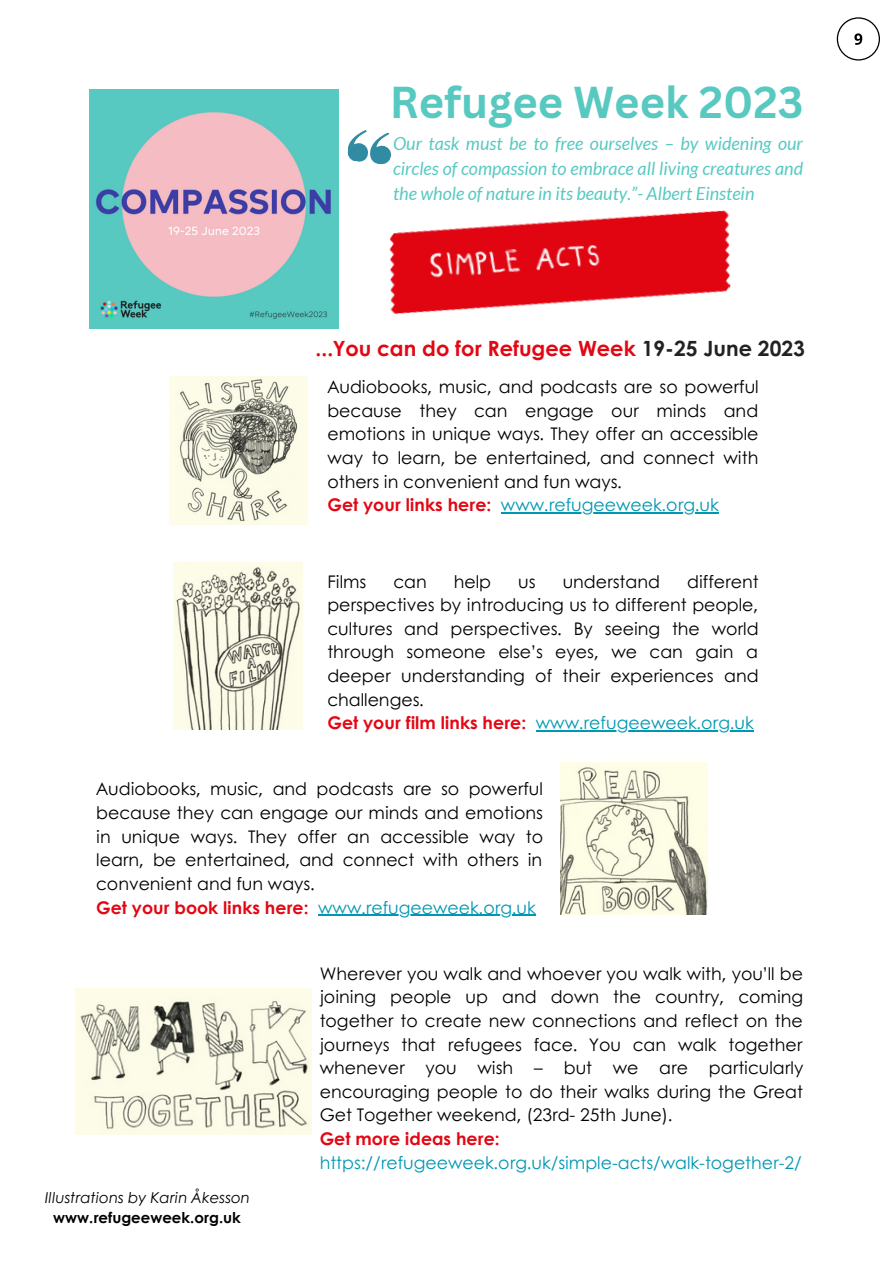
<style>
.page{position:relative;width:893px;height:1264px;background:#fff}
.page>*{position:absolute;margin:0;border:0;box-sizing:border-box;transform-origin:0 0}
.t1{font:700 43.5px "Canva Sans";color:#58c9c1}
.t2{font:700 21px "Century Gothic";color:#e30613}
.t3{font:italic 18px/24.8px "Lato";color:#58c9c1;text-align:justify}
.t4{font:17.4px/23.5px "Century Gothic";color:#000;text-align:justify}
.t5{font:17.4px "Century Gothic";color:#0097b2}
.t6{font:700 17.4px "Century Gothic";color:#e30613}
.t7{font:italic 15px "Century Gothic";color:#000}
.t8{font:700 15px "Century Gothic";color:#000}
.s1{color:#222}
.s2{font-weight:700;color:#e30613}
</style>
<div class="page">
<img style="left:89px;top:89px;width:250px;height:240px">
<svg style="left:347px;top:130px;width:44px;height:34px"></svg>
<img style="left:169px;top:377px;width:138px;height:147px">
<img style="left:389px;top:210px;width:342px;height:104px">
<img style="left:173px;top:563px;width:130px;height:166px">
<img style="left:560px;top:762px;width:147px;height:152px">
<hr style="left:501px;top:512px;width:217px;height:1px;background:#0097b2">
<hr style="left:536px;top:730px;width:217px;height:1px;background:#0097b2">
<hr style="left:318px;top:914px;width:218px;height:1px;background:#0097b2">
<svg style="left:836px;top:17px;width:43px;height:44px"></svg>
<img style="left:76px;top:988px;width:236px;height:146px">
<p class="t1" style="left:389px;top:71px;width:415px">Refugee Week 2023</p>
<p class="t3" style="left:393px;top:131px;width:411px">Our task must be to free ourselves – by widening our circles of compassion to embrace all living creatures and the whole of nature in its beauty.”- Albert Einstein</p>
<p class="t2" style="left:315px;top:333px;width:491px">...You can do for Refugee Week <span class="s1">19-25 June 2023</span></p>
<p class="t4" style="left:327px;top:374px;width:433px">Audiobooks, music, and podcasts are so powerful because they can engage our minds and emotions in unique ways. They offer an accessible way to learn, be entertained, and connect with others in convenient and fun ways.</p>
<p class="t5" style="left:327px;top:491px;width:393px"><span class="s2">Get your links here:</span> www.refugeeweek.org.uk</p>
<p class="t4" style="left:327px;top:568px;width:433px;text-indent:360px">different perspectives by introducing us to different people, cultures and perspectives. By seeing the world through someone else’s eyes, we can gain a deeper understanding of their experiences and challenges.</p>
<p class="t5" style="left:327px;top:709px;width:428px"><span class="s2">Get your film links here:</span> www.refugeeweek.org.uk</p>
<p class="t4" style="left:327px;top:568px;width:40px">Films</p>
<p class="t4" style="left:393px;top:568px;width:35px">can</p>
<p class="t4" style="left:454px;top:568px;width:39px">help</p>
<p class="t4" style="left:518px;top:568px;width:19px">us</p>
<p class="t4" style="left:562px;top:568px;width:99px">understand</p>
<p class="t4" style="left:96px;top:776px;width:448px">Audiobooks, music, and podcasts are so powerful because they can engage our minds and emotions in unique ways. They offer an accessible way to learn, be entertained, and connect with others in convenient and fun ways.</p>
<p class="t5" style="left:96px;top:894px;width:441px"><span class="s2">Get your book links here:</span> www.refugeeweek.org.uk</p>
<p class="t7" style="left:44px;top:1186px;width:207px">Illustrations by Karin Åkesson</p>
<p class="t8" style="left:53px;top:1206px;width:189px">www.refugeeweek.org.uk</p>
<p class="t4" style="left:320px;top:960px;width:485px">Wherever you walk and whoever you walk with, you’ll be joining people up and down the country, coming together to create new connections and reflect on the journeys that refugees face. You can walk together whenever you wish – but we are particularly encouraging people to do their walks during the Great Get Together weekend, (23rd- 25th June).</p>
<p class="t6" style="left:320px;top:1125px;width:181px">Get more ideas here:</p>
<p class="t5" style="left:320px;top:1149px;width:483px">https://refugeeweek.org.uk/simple-acts/walk-together-2/</p>
</div>
